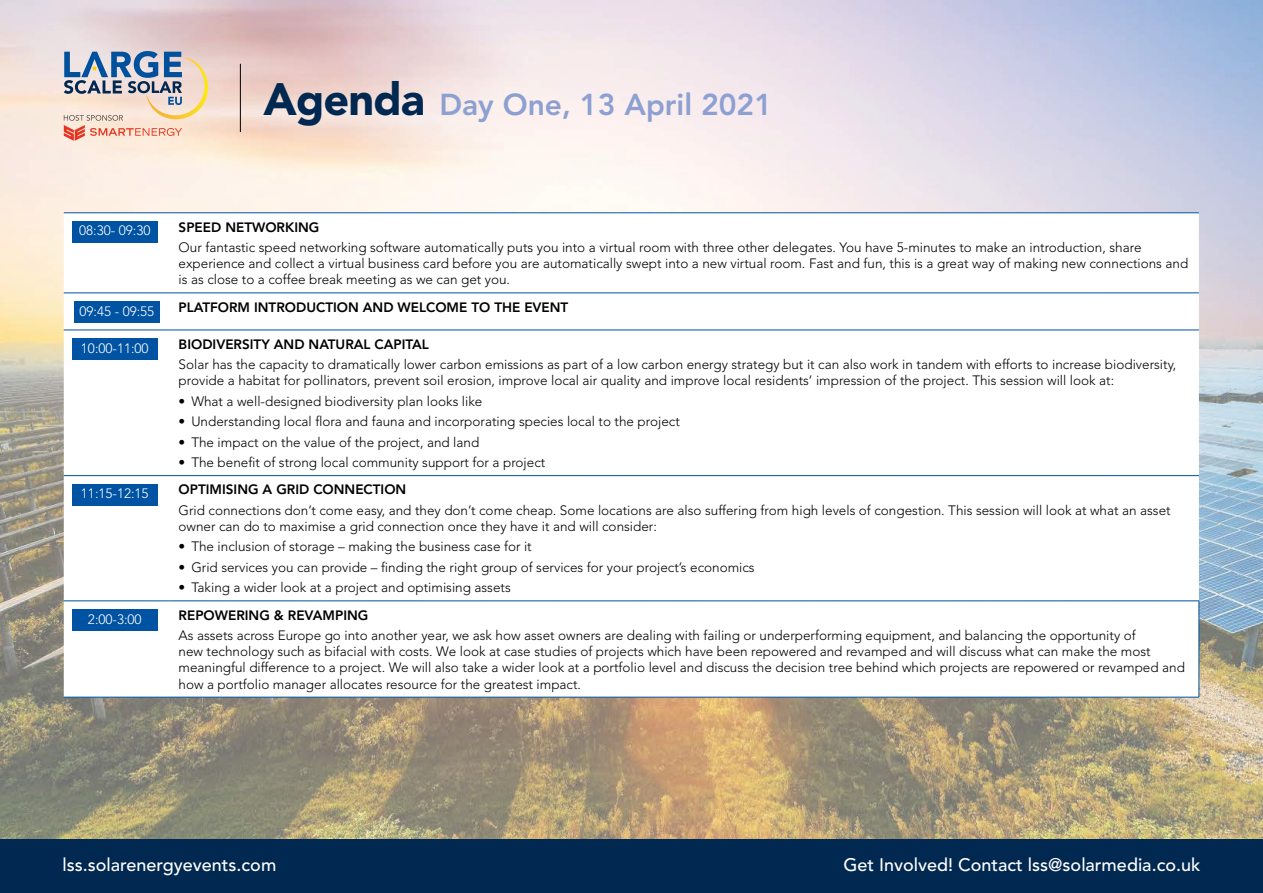
<style>
.page{position:relative;width:1263px;height:893px;background:#fff}
.page>*{position:absolute;margin:0;border:0;box-sizing:border-box;transform-origin:0 0}
.t1{font:900 45px "Avenir LT Std";letter-spacing:-.02em;color:#002850}
.t2{font:800 30px "Avenir LT Std";color:#8da0d2}
.t3{font:500 18px "Avenir LT Std";color:#fff}
.t4{font:300 13.5px/16.2px "Avenir LT Std";color:#000}
.t5{font:800 13.5px "Avenir LT Std";color:#000}
.t6{font:300 13.5px "Avenir LT Std";color:#fff}
</style>
<div class="page">
<img style="left:0;top:0;width:1263px;height:840px">
<div style="left:0;top:840px;width:1263px;height:53px;background:#002850"></div>
<hr style="left:240px;top:64px;width:1px;height:68px;background:#000">
<svg style="left:64px;top:214px;width:1135px;height:483px"></svg>
<svg style="left:64px;top:294px;width:1135px;height:36px"></svg>
<svg style="left:64px;top:476px;width:1135px;height:125px"></svg>
<hr style="left:64px;top:213px;width:106px;height:1px;background:#0053a2">
<hr style="left:170px;top:213px;width:1029px;height:1px;background:#0053a2">
<hr style="left:64px;top:475px;width:106px;height:1px;background:#0053a2">
<hr style="left:170px;top:475px;width:1029px;height:1px;background:#0053a2">
<hr style="left:64px;top:293px;width:106px;height:1px;background:#0053a2">
<hr style="left:170px;top:293px;width:1029px;height:1px;background:#0053a2">
<hr style="left:64px;top:330px;width:106px;height:1px;background:#0053a2">
<hr style="left:64px;top:601px;width:106px;height:1px;background:#0053a2">
<hr style="left:170px;top:330px;width:1029px;height:1px;background:#0053a2">
<hr style="left:170px;top:601px;width:1029px;height:1px;background:#0053a2">
<hr style="left:1199px;top:601px;width:1px;height:96px;background:#0053a2">
<hr style="left:64px;top:697px;width:106px;height:1px;background:#0053a2">
<hr style="left:170px;top:697px;width:1029px;height:1px;background:#0053a2">
<div style="left:72px;top:221px;width:85px;height:21px;background:#0053a2"></div>
<div style="left:74px;top:301px;width:85px;height:21px;background:#0053a2"></div>
<div style="left:72px;top:338px;width:85px;height:22px;background:#0053a2"></div>
<div style="left:72px;top:484px;width:85px;height:21px;background:#0053a2"></div>
<div style="left:72px;top:609px;width:85px;height:21px;background:#0053a2"></div>
<svg style="left:64px;top:51px;width:150px;height:90px;background:#cabfbc"></svg>
<h1 class="t1" style="left:264px;top:72px;width:163px">Agenda</h1>
<h2 class="t2" style="left:439px;top:87px;width:334px">Day One, 13 April 2021</h2>
<p class="t6" style="left:79px;top:223px;width:73px">08:30- 09:30</p>
<p class="t5" style="left:179px;top:219px;width:142px">SPEED NETWORKING</p>
<p class="t4" style="left:179px;top:239px;width:1011px">Our fantastic speed networking software automatically puts you into a virtual room with three other delegates. You have 5-minutes to make an introduction, share experience and collect a virtual business card before you are automatically swept into a new virtual room. Fast and fun, this is a great way of making new connections and is as close to a coffee break meeting as we can get you.</p>
<p class="t6" style="left:80px;top:303px;width:76px">09:45 - 09:55</p>
<p class="t5" style="left:179px;top:299px;width:391px">PLATFORM INTRODUCTION AND WELCOME TO THE EVENT</p>
<p class="t6" style="left:81px;top:340px;width:69px">10:00-11:00</p>
<p class="t5" style="left:179px;top:336px;width:252px">BIODIVERSITY AND NATURAL CAPITAL</p>
<p class="t4" style="left:179px;top:356px;width:999px">Solar has the capacity to dramatically lower carbon emissions as part of a low carbon energy strategy but it can also work in tandem with efforts to increase biodiversity, provide a habitat for pollinators, prevent soil erosion, improve local air quality and improve local residents’ impression of the project. This session will look at:</p>
<p class="t4" style="left:179px;top:393px;width:305px">• What a well-designed biodiversity plan looks like</p>
<p class="t4" style="left:179px;top:413px;width:503px">• Understanding local flora and fauna and incorporating species local to the project</p>
<p class="t4" style="left:179px;top:434px;width:302px">• The impact on the value of the project, and land</p>
<p class="t4" style="left:179px;top:454px;width:368px">• The benefit of strong local community support for a project</p>
<p class="t6" style="left:81px;top:486px;width:69px">11:15-12:15</p>
<p class="t5" style="left:179px;top:482px;width:229px">OPTIMISING A GRID CONNECTION</p>
<p class="t4" style="left:179px;top:502px;width:993px">Grid connections don’t come easy, and they don’t come cheap. Some locations are also suffering from high levels of congestion. This session will look at what an asset owner can do to maximise a grid connection once they have it and will consider:</p>
<p class="t4" style="left:179px;top:539px;width:355px">• The inclusion of storage – making the business case for it</p>
<p class="t4" style="left:179px;top:559px;width:578px">• Grid services you can provide – finding the right group of services for your project’s economics</p>
<p class="t4" style="left:179px;top:580px;width:334px">• Taking a wider look at a project and optimising assets</p>
<p class="t6" style="left:88px;top:611px;width:55px">2:00-3:00</p>
<p class="t5" style="left:179px;top:607px;width:191px">REPOWERING &amp; REVAMPING</p>
<p class="t4" style="left:179px;top:627px;width:1008px">As assets across Europe go into another year, we ask how asset owners are dealing with failing or underperforming equipment, and balancing the opportunity of<br>new technology such as bifacial with costs. We look at case studies of projects which have been repowered and revamped and will discuss what can make the most meaningful difference to a project. We will also take a wider look at a portfolio level and discuss the decision tree behind which projects are repowered or revamped and how a portfolio manager allocates resource for the greatest impact.</p>
<h3 class="t3" style="left:63px;top:854px;width:215px">lss.solarenergyevents.com</h3>
<h3 class="t3" style="left:843px;top:854px;width:358px">Get Involved! Contact lss@solarmedia.co.uk</h3>
</div>
